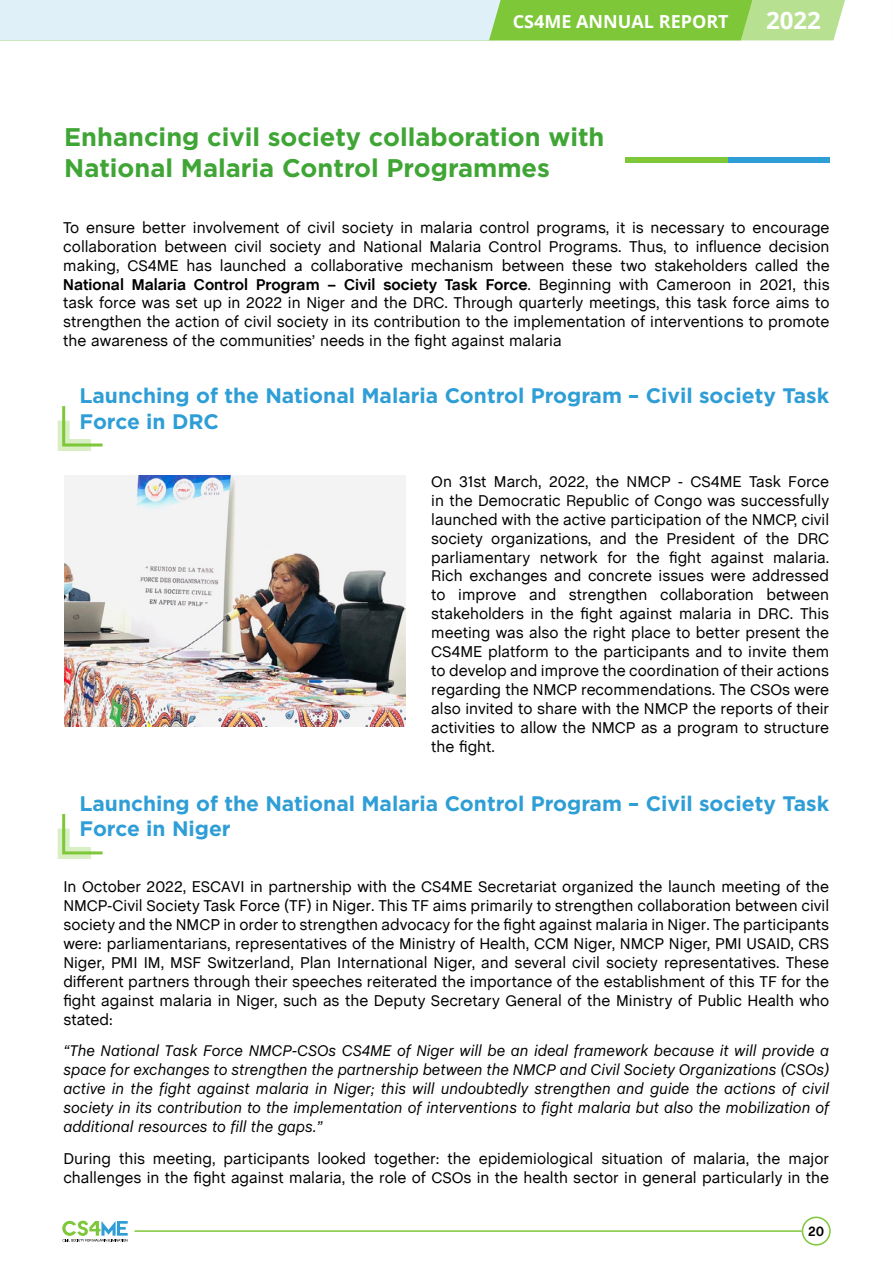
<style>
.page{position:relative;width:893px;height:1263px;background:#fff}
.page>*{position:absolute;margin:0;border:0;box-sizing:border-box;transform-origin:0 0}
.t1{font:700 25.5px/30.6px "Gotham Pro";color:#3fa535}
.t2{font:700 24px "Open Sans";color:#fff}
.t3{font:700 21px/25.2px "Gotham Pro";color:#2f9ed6}
.t4{font:700 18px "Open Sans";color:#fff}
.t5{font:15.75px/18.9px "Chalet";color:#000;text-align:justify}
.t6{font:italic 15.75px/18.9px "Chalet";color:#000;text-align:justify}
.t7{font:700 13.5px "Chalet";color:#000}
.s1{font-weight:700}
</style>
<div class="page">
<svg style="left:0;top:0;width:845px;height:40px;background:#bee2b4"></svg>
<hr style="left:135px;top:1230px;width:667px;height:2px;background:#7ec738">
<svg style="left:62px;top:1221px;width:66px;height:20px"></svg>
<div style="left:802px;top:1216px;width:29px;height:29px;border:2px solid #7ec738;border-radius:50%"></div>
<div style="left:727px;top:157px;width:103px;height:6px;background:#2f9ed6"></div>
<div style="left:625px;top:157px;width:102px;height:6px;background:#7ec738"></div>
<svg style="left:57px;top:406px;width:46px;height:45px"></svg>
<svg style="left:57px;top:814px;width:46px;height:45px"></svg>
<img style="left:64px;top:475px;width:342px;height:251px">
<p class="t4" style="left:513px;top:9px;width:217px">CS4ME ANNUAL REPORT</p>
<h2 class="t2" style="left:766px;top:4px;width:56px">2022</h2>
<h1 class="t1" style="left:64px;top:121px;width:542px">Enhancing civil society collaboration with<br>National Malaria Control Programmes</h1>
<p class="t5" style="left:63px;top:217px;width:768px">To ensure better involvement of civil society in malaria control programs, it is necessary to encourage collaboration between civil society and National Malaria Control Programs. Thus, to influence decision making, CS4ME has launched a collaborative mechanism between these two stakeholders called the <span class="s1">National Malaria Control Program – Civil society Task Force</span>. Beginning with Cameroon in 2021, this task force was set up in 2022 in Niger and the DRC. Through quarterly meetings, this task force aims to strengthen the action of civil society in its contribution to the implementation of interventions to promote the awareness of the communities’ needs in the fight against malaria</p>
<h3 class="t3" style="left:80px;top:383px;width:751px">Launching of the National Malaria Control Program – Civil society Task<br>Force in DRC</h3>
<p class="t5" style="left:431px;top:471px;width:399px">On 31st March, 2022, the NMCP - CS4ME Task Force in the Democratic Republic of Congo was successfully launched with the active participation of the NMCP, civil society organizations, and the President of the DRC parliamentary network for the fight against malaria.<br>Rich exchanges and concrete issues were addressed to improve and strengthen collaboration between stakeholders in the fight against malaria in DRC. This meeting was also the right place to better present the CS4ME platform to the participants and to invite them to develop and improve the coordination of their actions regarding the NMCP recommendations. The CSOs were also invited to share with the NMCP the reports of their activities to allow the NMCP as a program to structure the fight.</p>
<h3 class="t3" style="left:80px;top:791px;width:751px">Launching of the National Malaria Control Program – Civil society Task<br>Force in Niger</h3>
<p class="t5" style="left:63px;top:876px;width:767px">In October 2022, ESCAVI in partnership with the CS4ME Secretariat organized the launch meeting of the NMCP-Civil Society Task Force (TF) in Niger. This TF aims primarily to strengthen collaboration between civil society and the NMCP in order to strengthen advocacy for the fight against malaria in Niger. The participants were: parliamentarians, representatives of the Ministry of Health, CCM Niger, NMCP Niger, PMI USAID, CRS Niger, PMI IM, MSF Switzerland, Plan International Niger, and several civil society representatives. These different partners through their speeches reiterated the importance of the establishment of this TF for the fight against malaria in Niger, such as the Deputy Secretary General of the Ministry of Public Health who stated:</p>
<p class="t6" style="left:63px;top:1042px;width:767px">“The National Task Force NMCP-CSOs CS4ME of Niger will be an ideal framework because it will provide a space for exchanges to strengthen the partnership between the NMCP and Civil Society Organizations (CSOs) active in the fight against malaria in Niger; this will undoubtedly strengthen and guide the actions of civil society in its contribution to the implementation of interventions to fight malaria but also the mobilization of additional resources to fill the gaps.”</p>
<p class="t5" style="left:63px;top:1147px;width:767px">During this meeting, participants looked together: the epidemiological situation of malaria, the major challenges in the fight against malaria, the role of CSOs in the health sector in general particularly in the</p>
<p class="t7" style="left:808px;top:1223px;width:18px">20</p>
</div>
